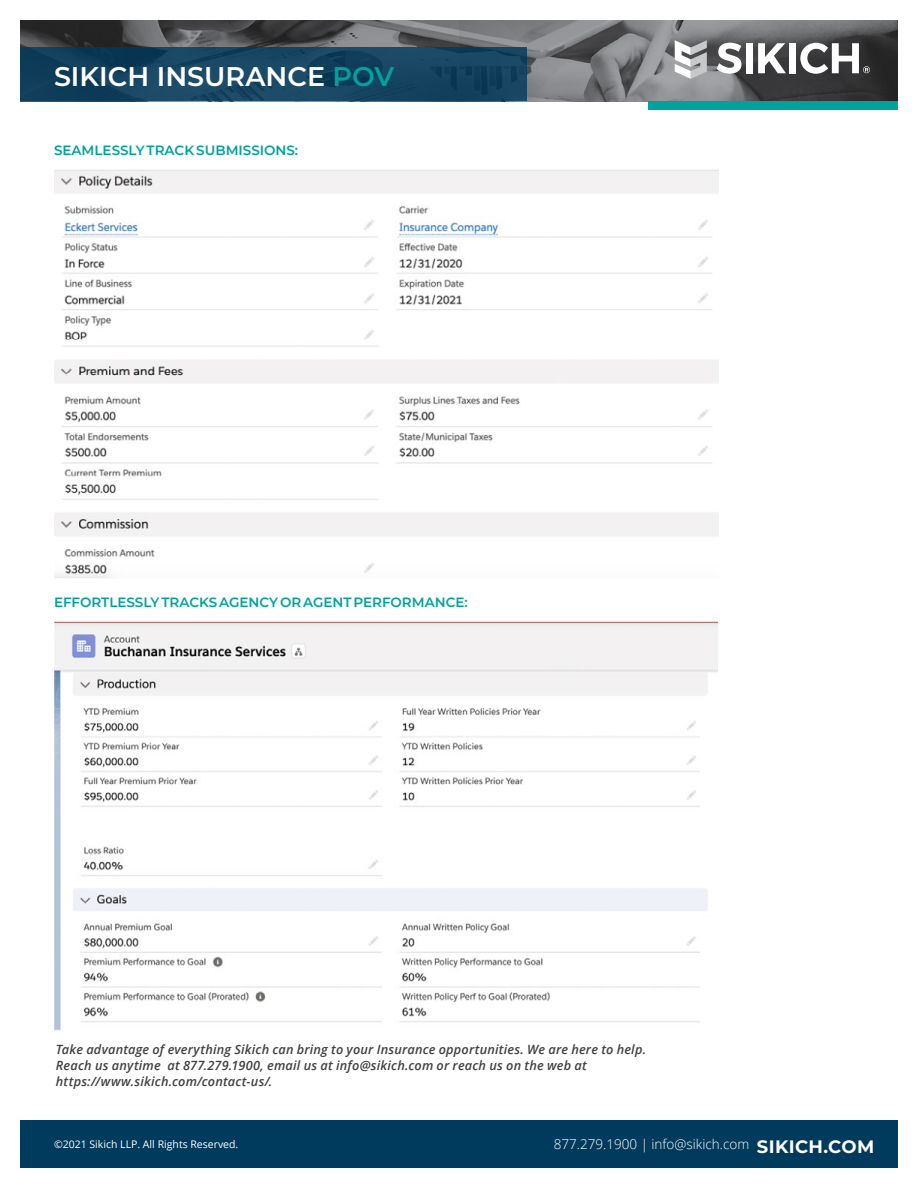
<style>
.page{position:relative;width:918px;height:1188px;background:#fff}
.page>*{position:absolute;margin:0;border:0;box-sizing:border-box;transform-origin:0 0}
.t1{font:600 27px "Montserrat";color:#fff}
.t2{font:600 13.5px "Montserrat";color:#00a29d}
.t3{font:300 13.5px "Open Sans";color:#fff}
.t4{font:italic 600 12.75px/15.8px "Open Sans";letter-spacing:.015em;color:#414042}
.t5{font:10.5px "Open Sans";color:#fff}
.s1{color:#00a29d}
.s2{font-family:"Montserrat";font-weight:700;font-size:18px}
</style>
<div class="page">
<div style="left:20px;top:1120px;width:878px;height:48px;background:#003a5d"></div>
<img style="left:20px;top:20px;width:878px;height:81px">
<div style="left:20px;top:47px;width:506px;height:54px;background:linear-gradient(to right,#12415d,#174562)"></div>
<svg style="left:716px;top:43px;width:25px;height:31px"></svg>
<div style="left:746px;top:43px;width:7px;height:30px;background:#fff"></div>
<svg style="left:758px;top:43px;width:28px;height:30px"></svg>
<div style="left:789px;top:43px;width:7px;height:30px;background:#fff"></div>
<svg style="left:800px;top:43px;width:70px;height:31px"></svg>
<svg style="left:675px;top:40px;width:32px;height:39px"></svg>
<div style="left:648px;top:101px;width:250px;height:9px;background:#00a29d"></div>
<img style="left:54px;top:170px;width:665px;height:408px">
<img style="left:54px;top:621px;width:665px;height:410px">
<h1 class="t1" style="left:54px;top:57px;width:342px">SIKICH INSURANCE <span class="s1">POV</span></h1>
<p class="t2" style="left:54px;top:140px;width:246px">SEAMLESSLY TRACK SUBMISSIONS:</p>
<p class="t2" style="left:54px;top:593px;width:415px">EFFORTLESSLY TRACKS AGENCY OR AGENT PERFORMANCE:</p>
<p class="t4" style="left:56px;top:1041px;width:592px">Take advantage of everything Sikich can bring to your Insurance opportunities. We are here to help.<br>Reach us anytime at 877.279.1900, email us at info@sikich.com or reach us on the web at https://www.sikich.com/contact-us/.</p>
<p class="t5" style="left:54px;top:1137px;width:186px">©2021 Sikich LLP. All Rights Reserved.</p>
<p class="t3" style="left:554px;top:1135px;width:322px">877.279.1900 | info@sikich.com <span class="s2">SIKICH.COM</span></p>
</div>
